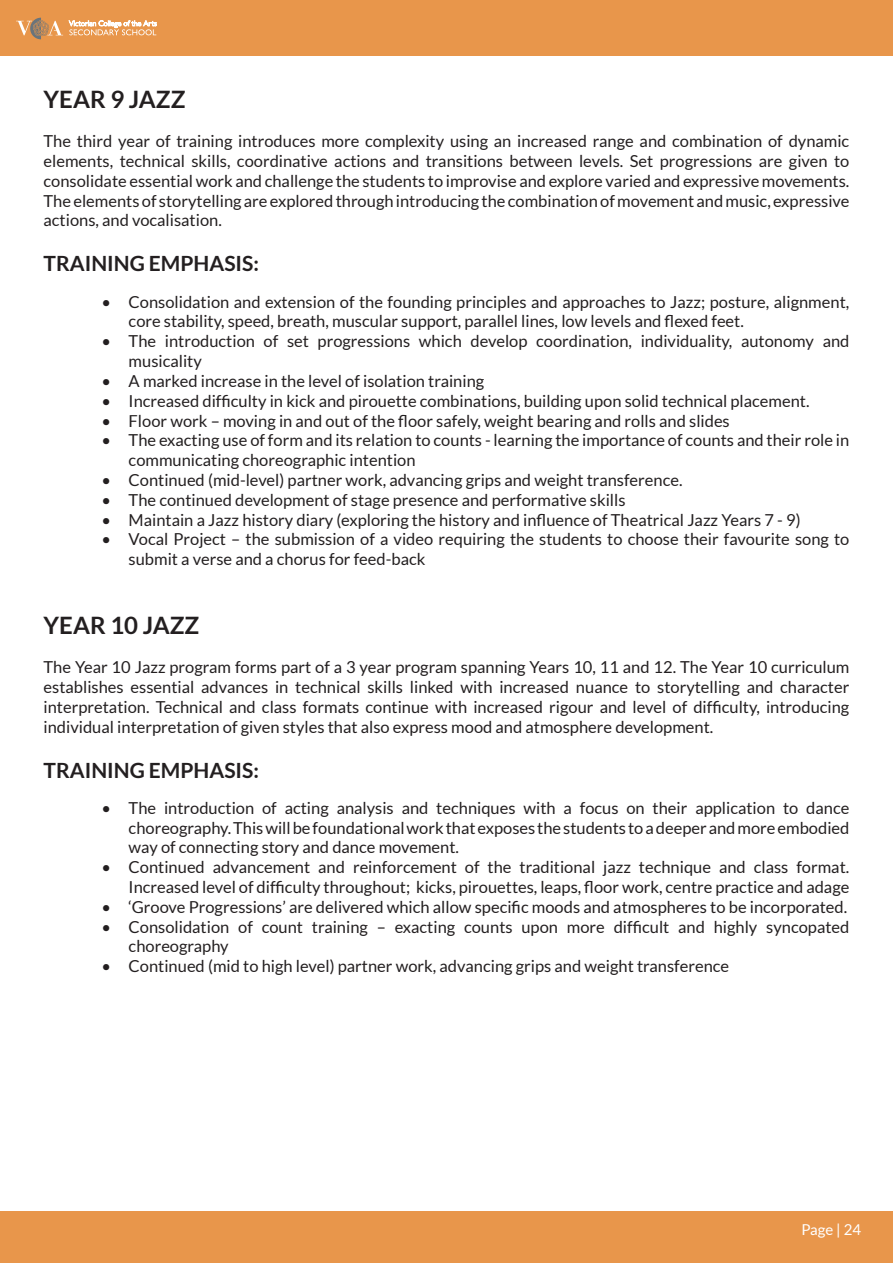
<style>
.page{position:relative;width:893px;height:1263px;background:#fff}
.page>*{position:absolute;margin:0;border:0;box-sizing:border-box;transform-origin:0 0}
.t1{font:700 24px "Lato";color:#231f20}
.t2{font:700 21px "Lato";color:#231f20}
.t3{font:16.5px/19.8px "Lato";color:#231f20}
.t4{font:15px "Lato";color:#fff}
</style>
<div class="page">
<div style="left:0;top:0;width:893px;height:55px;background:#e8964b"></div>
<svg style="left:16px;top:18px;width:47px;height:21px"></svg>
<svg style="left:69px;top:21px;width:87px;height:14px"></svg>
<div style="left:0;top:1211px;width:893px;height:52px;background:#e8964b"></div>
<h1 class="t1" style="left:44px;top:85px;width:143px">YEAR 9 JAZZ</h1>
<p class="t3" style="left:44px;top:131px;width:807px;text-align:justify">The third year of training introduces more complexity using an increased range and combination of dynamic elements, technical skills, coordinative actions and transitions between levels. Set progressions are given to consolidate essential work and challenge the students to improvise and explore varied and expressive movements.<br>The elements of storytelling are explored through introducing the combination of movement and music, expressive actions, and vocalisation.</p>
<p class="t2" style="left:44px;top:252px;width:217px">TRAINING EMPHASIS:</p>
<p class="t3" style="left:129px;top:292px;width:722px;text-indent:-27px">• Consolidation and extension of the founding principles and approaches to Jazz; posture, alignment, core stability, speed, breath, muscular support, parallel lines, low levels and flexed feet.</p>
<p class="t3" style="left:129px;top:331px;width:722px;text-indent:-27px">• The introduction of set progressions which develop coordination, individuality, autonomy and musicality</p>
<p class="t3" style="left:102px;top:371px;width:384px">• A marked increase in the level of isolation training</p>
<p class="t3" style="left:102px;top:391px;width:709px">• Increased difficulty in kick and pirouette combinations, building upon solid technical placement.</p>
<p class="t3" style="left:102px;top:410px;width:630px">• Floor work – moving in and out of the floor safely, weight bearing and rolls and slides</p>
<p class="t3" style="left:129px;top:430px;width:722px;text-indent:-27px">• The exacting use of form and its relation to counts - learning the importance of counts and their role in communicating choreographic intention</p>
<p class="t3" style="left:102px;top:470px;width:582px">• Continued (mid-level) partner work, advancing grips and weight transference.</p>
<p class="t3" style="left:102px;top:490px;width:525px">• The continued development of stage presence and performative skills</p>
<p class="t3" style="left:102px;top:509px;width:701px">• Maintain a Jazz history diary (exploring the history and influence of Theatrical Jazz Years 7 - 9)</p>
<p class="t3" style="left:129px;top:529px;width:722px;text-indent:-27px">• Vocal Project – the submission of a video requiring the students to choose their favourite song to submit a verse and a chorus for feed-back</p>
<h1 class="t1" style="left:44px;top:611px;width:157px">YEAR 10 JAZZ</h1>
<p class="t3" style="left:44px;top:657px;width:807px;text-align:justify">The Year 10 Jazz program forms part of a 3 year program spanning Years 10, 11 and 12. The Year 10 curriculum establishes essential advances in technical skills linked with increased nuance to storytelling and character interpretation. Technical and class formats continue with increased rigour and level of difficulty, introducing individual interpretation of given styles that also express mood and atmosphere development.</p>
<p class="t2" style="left:44px;top:758px;width:217px">TRAINING EMPHASIS:</p>
<p class="t3" style="left:129px;top:798px;width:722px;text-align:justify;text-indent:-27px">• The introduction of acting analysis and techniques with a focus on their application to dance choreography. This will be foundational work that exposes the students to a deeper and more embodied way of connecting story and dance movement.</p>
<p class="t3" style="left:102px;top:857px;width:749px;text-align:right">• Continued advancement and reinforcement of the traditional jazz technique and class format.<br>Increased level of difficulty throughout; kicks, pirouettes, leaps, floor work, centre practice and adage</p>
<p class="t3" style="left:102px;top:897px;width:747px">• ‘Groove Progressions’ are delivered which allow specific moods and atmospheres to be incorporated.</p>
<p class="t3" style="left:129px;top:917px;width:722px;text-indent:-27px">• Consolidation of count training – exacting counts upon more difficult and highly syncopated choreography</p>
<p class="t3" style="left:102px;top:956px;width:629px">• Continued (mid to high level) partner work, advancing grips and weight transference</p>
<p class="t4" style="left:801px;top:1221px;width:61px">Page | 24</p>
</div>
